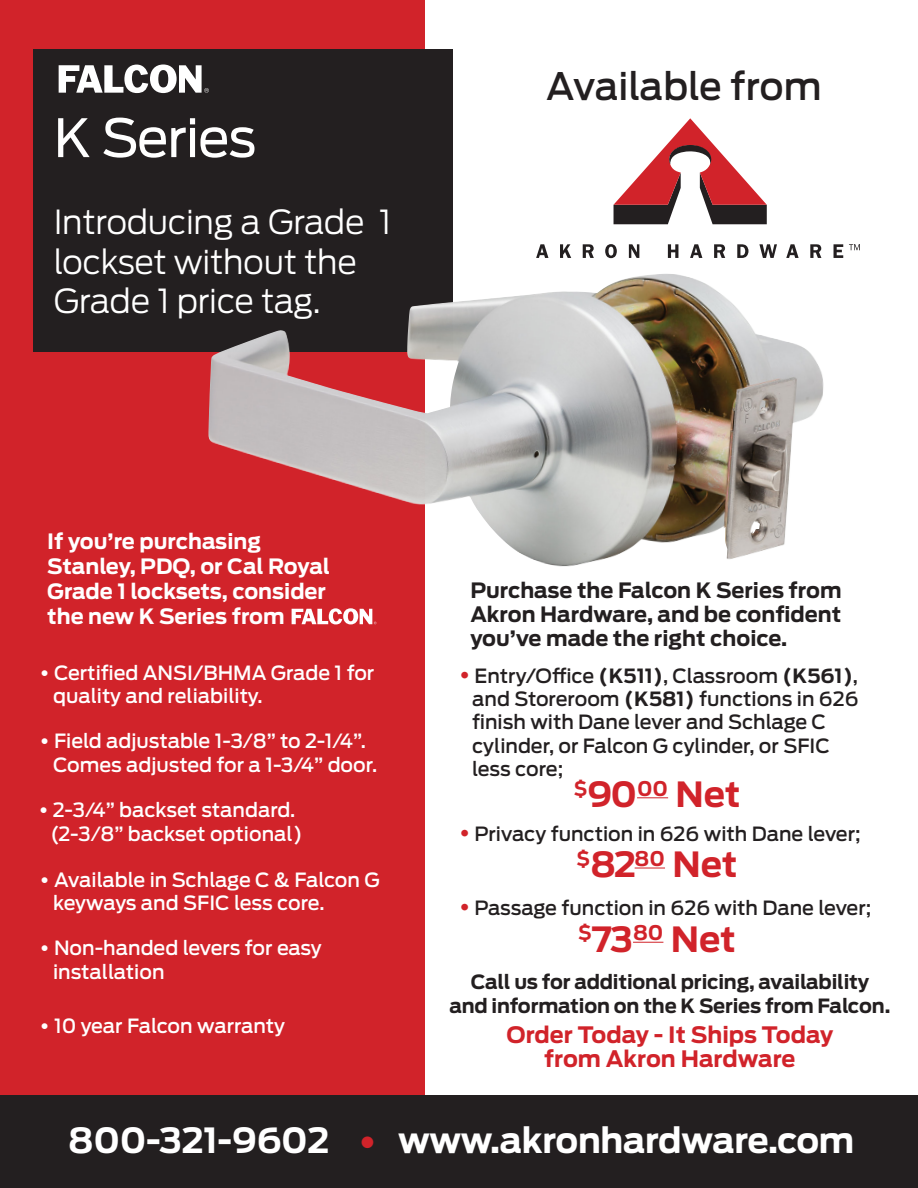
<style>
.page{position:relative;width:918px;height:1188px;background:#fff}
.page>*{position:absolute;margin:0;border:0;box-sizing:border-box;transform-origin:0 0}
.t1{font:52.5px "Antenna";letter-spacing:-.02em;color:#fff}
.t2{font:500 37.5px "Antenna";color:#231f20}
.t3{font:700 34.5px "Antenna";letter-spacing:-.01em;color:#fff}
.t4{font:700 34.5px "Antenna";letter-spacing:-.01em;color:#d1232a}
.t5{font:300 33px/39.8px "Antenna";letter-spacing:-.01em;color:#fff}
.t6{font:700 22.5px/24px "Antenna";color:#d1232a;text-align:center}
.t7{font:700 21px/24px "Antenna";color:#231f20;text-align:justify}
.t8{font:700 21px/25.2px "Antenna";color:#fff}
.t9{font:500 19.5px/23.4px "Antenna";color:#fff}
.t10{font:500 19.5px/23.4px "Antenna";color:#231f20}
.t11{font:700 19.5px/23.4px "Antenna";letter-spacing:-.01em;color:#231f20;text-align:center}
.s1{font-family:"Gotham";font-weight:700}
.s2{font-family:"Gotham";font-weight:700;font-size:22.5px;color:#d1232a}
.s3{font-weight:700}
.s4{font-family:"Gotham";font-size:39px;color:#d1232a}
</style>
<div class="page">
<div style="left:0;top:0;width:424px;height:1188px;background:#d1232a"></div>
<div style="left:33px;top:50px;width:420px;height:302px;background:#231f20"></div>
<svg style="left:59px;top:64px;width:150px;height:29px"></svg>
<svg style="left:536px;top:244px;width:12px;height:14px"></svg>
<svg style="left:560px;top:244px;width:11px;height:14px"></svg>
<svg style="left:583px;top:244px;width:11px;height:14px"></svg>
<svg style="left:605px;top:244px;width:12px;height:14px"></svg>
<svg style="left:629px;top:244px;width:10px;height:14px"></svg>
<svg style="left:668px;top:244px;width:10px;height:14px"></svg>
<svg style="left:690px;top:244px;width:12px;height:14px"></svg>
<svg style="left:714px;top:244px;width:11px;height:14px"></svg>
<svg style="left:737px;top:244px;width:11px;height:14px"></svg>
<svg style="left:759px;top:244px;width:18px;height:14px"></svg>
<svg style="left:786px;top:244px;width:13px;height:14px"></svg>
<svg style="left:810px;top:244px;width:11px;height:14px"></svg>
<svg style="left:834px;top:244px;width:9px;height:14px"></svg>
<svg style="left:614px;top:118px;width:153px;height:106px"></svg>
<svg style="left:849px;top:244px;width:11px;height:6px"></svg>
<img style="left:208px;top:274px;width:616px;height:294px">
<svg style="left:292px;top:608px;width:84px;height:16px"></svg>
<hr style="left:637px;top:797px;width:31px;height:1px;background:#d1232a">
<hr style="left:635px;top:868px;width:30px;height:1px;background:#d1232a">
<hr style="left:633px;top:942px;width:30px;height:1px;background:#d1232a">
<div style="left:0;top:1095px;width:918px;height:93px;background:#231f20"></div>
<p class="t1" style="left:54px;top:107px;width:204px">K Series</p>
<p class="t5" style="left:54px;top:202px;width:339px">Introducing a Grade 1 lockset without the<br>Grade 1 price tag.</p>
<p class="t2" style="left:546px;top:64px;width:277px">Available from</p>
<p class="t8" style="left:47px;top:529px;width:284px">If you’re purchasing<br>Stanley, PDQ, or Cal Royal<br>Grade 1 locksets, consider the new K Series from</p>
<p class="t9" style="left:53px;top:661px;width:323px;text-indent:-13px"><span class="s1">•</span> Certified ANSI/BHMA Grade 1 for quality and reliability.</p>
<p class="t9" style="left:53px;top:730px;width:326px;text-indent:-13px"><span class="s1">•</span> Field adjustable 1-3⁄8” to 2-1⁄4”.<br>Comes adjusted for a 1-3⁄4” door.</p>
<p class="t9" style="left:51px;top:798px;width:253px;text-indent:-12px"><span class="s1">•</span> 2-3⁄4” backset standard. (2-3⁄8” backset optional)</p>
<p class="t9" style="left:53px;top:868px;width:328px;text-indent:-13px"><span class="s1">•</span> Available in Schlage C &amp; Falcon G keyways and SFIC less core.</p>
<p class="t9" style="left:53px;top:936px;width:270px;text-indent:-13px"><span class="s1">•</span> Non-handed levers for easy installation</p>
<p class="t9" style="left:40px;top:1015px;width:247px"><span class="s1">•</span> 10 year Falcon warranty</p>
<p class="t7" style="left:470px;top:578px;width:373px">Purchase the Falcon K Series from Akron Hardware, and be confident you’ve made the right choice.</p>
<p class="t10" style="left:472px;top:664px;width:388px;text-indent:-13px"><span class="s2">•</span> Entry/Office <span class="s3">(K511)</span>, Classroom <span class="s3">(K561)</span>, and Storeroom <span class="s3">(K581)</span> functions in 626 finish with Dane lever and Schlage C cylinder, or Falcon G cylinder, or SFIC less core;</p>
<h3 class="t4" style="left:573px;top:774px;width:169px"><sup>$</sup>90<sup>00</sup> Net</h3>
<p class="t10" style="left:459px;top:822px;width:403px"><span class="s2">•</span> Privacy function in 626 with Dane lever;</p>
<p class="t4" style="left:577px;top:844px;width:162px"><sup>$</sup>82<sup>80</sup> Net</p>
<p class="t10" style="left:459px;top:896px;width:414px"><span class="s2">•</span> Passage function in 626 with Dane lever;</p>
<p class="t4" style="left:578px;top:918px;width:159px"><sup>$</sup>73<sup>80</sup> Net</p>
<p class="t11" style="left:449px;top:971px;width:443px">Call us for additional pricing, availability and information on the K Series from Falcon.</p>
<p class="t6" style="left:506px;top:1023px;width:328px">Order Today - It Ships Today from Akron Hardware</p>
<p class="t3" style="left:68px;top:1120px;width:788px">800-321-9602 <span class="s4">•</span> www.akronhardware.com</p>
</div>
